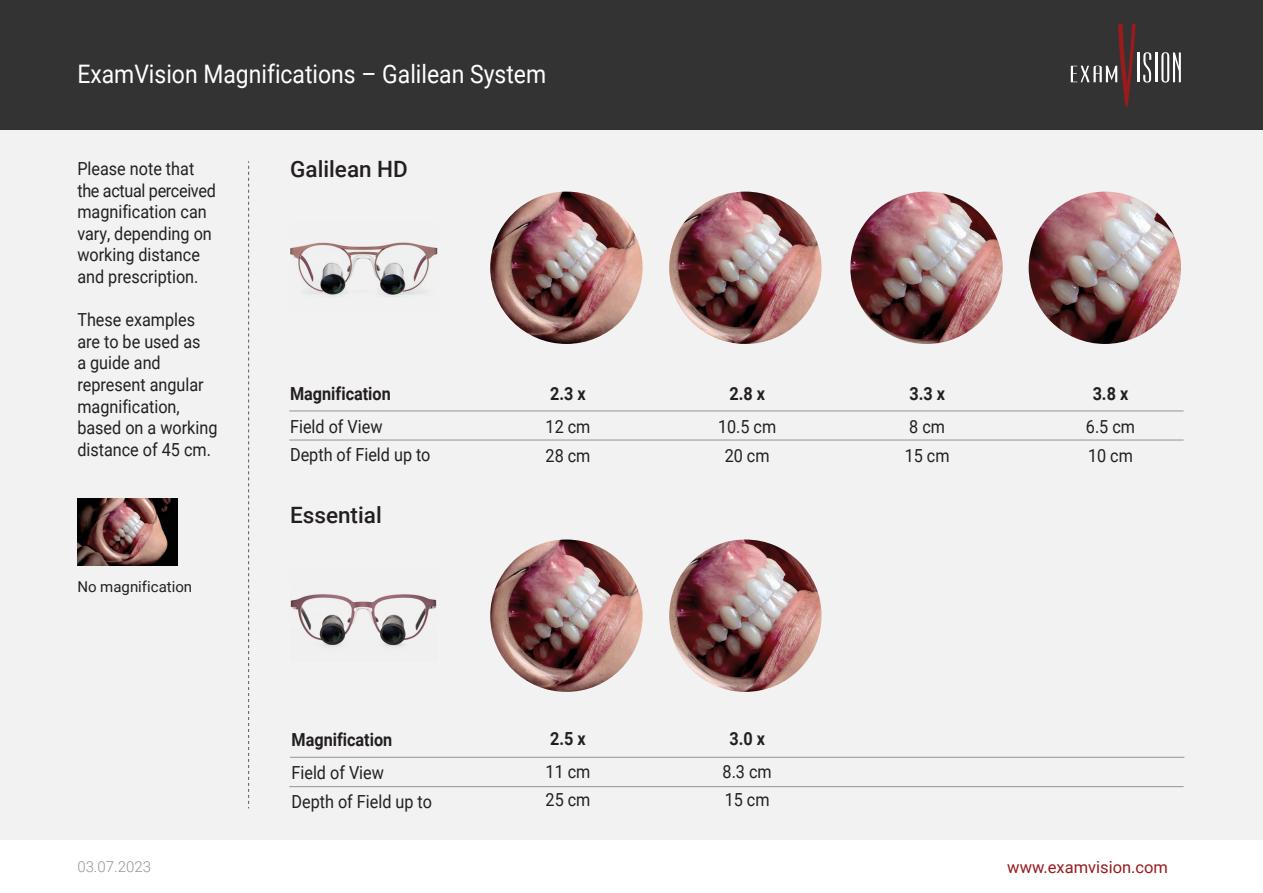
<style>
.page{position:relative;width:1263px;height:893px;background:#fff}
.page>*{position:absolute;margin:0;border:0;box-sizing:border-box;transform-origin:0 0}
.t1{font:25.5px "Roboto";color:#fff;scale:.9 1}
.t2{font:500 22.5px "Roboto";color:#231f20}
.t3{font:18px/21.6px "Roboto";color:#231f20;scale:.9 1}
.t4{font:700 18px "Roboto";color:#231f20;scale:.9 1}
.t5{font:16.5px "Roboto";color:#981b1e}
.t6{font:15px "Roboto";color:#231f20}
.t7{font:300 15px "Roboto";color:#929497}
</style>
<div class="page">
<div style="left:0;top:123px;width:1263px;height:717px;background:#f2f2f2"></div>
<div style="left:0;top:0;width:1263px;height:130px;background:#333"></div>
<svg style="left:1071px;top:24px;width:65px;height:82px"></svg>
<hr style="left:1137px;top:52px;width:2px;height:30px;background:#fff">
<svg style="left:1143px;top:52px;width:8px;height:31px"></svg>
<svg style="left:1161px;top:52px;width:20px;height:31px"></svg>
<hr style="left:1155px;top:52px;width:3px;height:30px;background:#fff">
<svg style="left:248px;top:161px;width:1px;height:647px"></svg>
<hr style="left:289px;top:411px;width:894px;height:1px;background:#929497">
<hr style="left:289px;top:440px;width:894px;height:1px;background:#929497">
<hr style="left:289px;top:786px;width:894px;height:1px;background:#929497">
<hr style="left:290px;top:757px;width:894px;height:1px;background:#929497">
<img style="left:290px;top:242px;width:148px;height:55px">
<img style="left:290px;top:594px;width:147px;height:53px">
<img style="left:490px;top:192px;width:153px;height:152px;border-radius:76px">
<img style="left:669px;top:192px;width:152px;height:152px;border-radius:76px">
<img style="left:850px;top:192px;width:153px;height:152px;border-radius:76px">
<img style="left:1029px;top:192px;width:152px;height:152px;border-radius:76px">
<img style="left:490px;top:539px;width:153px;height:153px;border-radius:76px">
<img style="left:669px;top:539px;width:152px;height:153px;border-radius:76px">
<img style="left:77px;top:499px;width:101px;height:66px">
<h1 class="t1" style="left:77px;top:56px;width:522px">ExamVision Magnifications – Galilean System</h1>
<p class="t3" style="left:77px;top:157px;width:155px">Please note that the actual perceived magnification can vary, depending on working distance and prescription.</p>
<p class="t3" style="left:77px;top:308px;width:157px">These examples are to be used as<br>a guide and represent angular magnification, based on a working distance of 45 cm.</p>
<p class="t6" style="left:77px;top:576px;width:116px">No magnification</p>
<p class="t7" style="left:77px;top:856px;width:75px">03.07.2023</p>
<p class="t2" style="left:290px;top:153px;width:119px">Galilean HD</p>
<p class="t4" style="left:290px;top:381px;width:113px">Magnification</p>
<p class="t3" style="left:290px;top:412px;width:157px;line-height:28.3px">Field of View<br>Depth of Field up to</p>
<p class="t2" style="left:290px;top:499px;width:93px">Essential</p>
<p class="t4" style="left:292px;top:727px;width:113px">Magnification</p>
<p class="t3" style="left:292px;top:758px;width:157px;line-height:28.3px">Field of View<br>Depth of Field up to</p>
<p class="t4" style="left:550px;top:381px;width:41px">2.3 x</p>
<p class="t3" style="left:546px;top:412px;width:51px;line-height:28.3px">12 cm<br>28 cm</p>
<p class="t4" style="left:550px;top:726px;width:41px">2.5 x</p>
<p class="t3" style="left:546px;top:756px;width:51px;line-height:28.3px">11 cm<br>25 cm</p>
<p class="t4" style="left:729px;top:381px;width:41px">2.8 x</p>
<p class="t3" style="left:718px;top:412px;width:66px;line-height:28.3px;text-align:center">10.5 cm<br>20 cm</p>
<p class="t4" style="left:729px;top:726px;width:41px">3.0 x</p>
<p class="t3" style="left:723px;top:756px;width:56px;line-height:28.3px">8.3 cm<br>15 cm</p>
<p class="t4" style="left:909px;top:381px;width:41px">3.3 x</p>
<p class="t3" style="left:905px;top:412px;width:51px;line-height:28.3px">8 cm<br>15 cm</p>
<p class="t4" style="left:1093px;top:381px;width:41px">3.8 x</p>
<p class="t3" style="left:1086px;top:412px;width:56px;line-height:28.3px">6.5 cm<br>10 cm</p>
<p class="t5" style="left:1007px;top:855px;width:162px">www.examvision.com</p>
</div>
